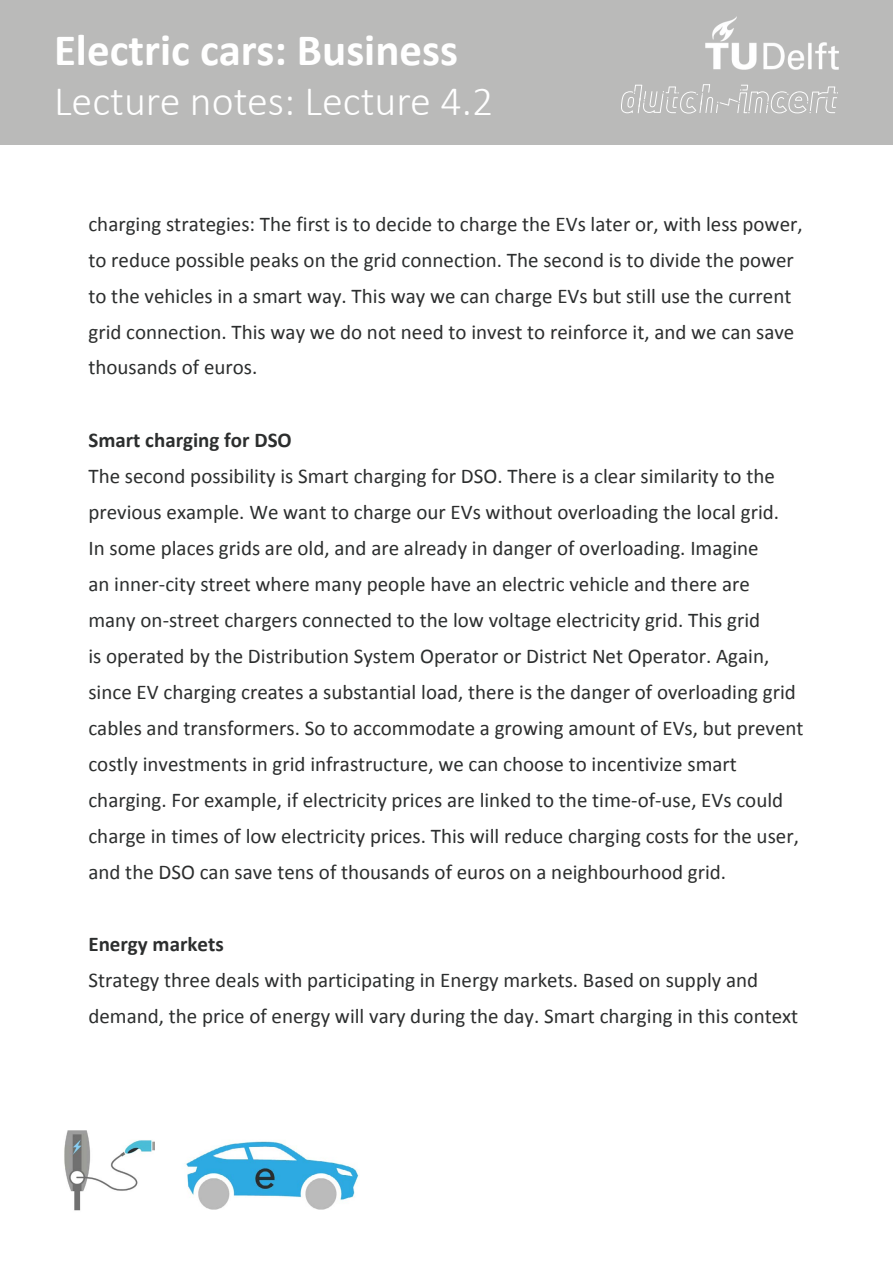
<style>
.page{position:relative;width:893px;height:1263px;background:#fff}
.page>*{position:absolute;margin:0;border:0;box-sizing:border-box;transform-origin:0 0}
.t1{font:700 45px "Calibri";color:#fff}
.t2{font:300 42px "Calibri";color:#fff}
.t3{font:21px/36px "Calibri";color:#2c2e2e}
.t4{font:700 21px "Calibri";color:#2c2e2e}
</style>
<div class="page">
<div style="left:0;top:0;width:893px;height:145px;background:#babab9"></div>
<svg style="left:621px;top:84px;width:217px;height:30px"></svg>
<img style="left:705px;top:16px;width:134px;height:54px">
<img style="left:64px;top:1130px;width:90px;height:81px">
<img style="left:186px;top:1141px;width:173px;height:69px">
<h1 class="t1" style="left:54px;top:22px;width:406px">Electric cars: Business</h1>
<h2 class="t2" style="left:54px;top:75px;width:441px">Lecture notes: Lecture 4.2</h2>
<p class="t3" style="left:88px;top:206px;width:716px">charging strategies: The first is to decide to charge the EVs later or, with less power, to reduce possible peaks on the grid connection. The second is to divide the power to the vehicles in a smart way. This way we can charge EVs but still use the current grid connection. This way we do not need to invest to reinforce it, and we can save thousands of euros.</p>
<p class="t4" style="left:88px;top:426px;width:205px">Smart charging for DSO</p>
<p class="t3" style="left:88px;top:458px;width:717px">The second possibility is Smart charging for DSO. There is a clear similarity to the previous example. We want to charge our EVs without overloading the local grid.<br>In some places grids are old, and are already in danger of overloading. Imagine<br>an inner-city street where many people have an electric vehicle and there are<br>many on-street chargers connected to the low voltage electricity grid. This grid<br>is operated by the Distribution System Operator or District Net Operator. Again, since EV charging creates a substantial load, there is the danger of overloading grid cables and transformers. So to accommodate a growing amount of EVs, but prevent costly investments in grid infrastructure, we can choose to incentivize smart charging. For example, if electricity prices are linked to the time-of-use, EVs could charge in times of low electricity prices. This will reduce charging costs for the user, and the DSO can save tens of thousands of euros on a neighbourhood grid.</p>
<p class="t4" style="left:88px;top:930px;width:137px">Energy markets</p>
<p class="t3" style="left:88px;top:961px;width:711px">Strategy three deals with participating in Energy markets. Based on supply and demand, the price of energy will vary during the day. Smart charging in this context</p>
</div>
